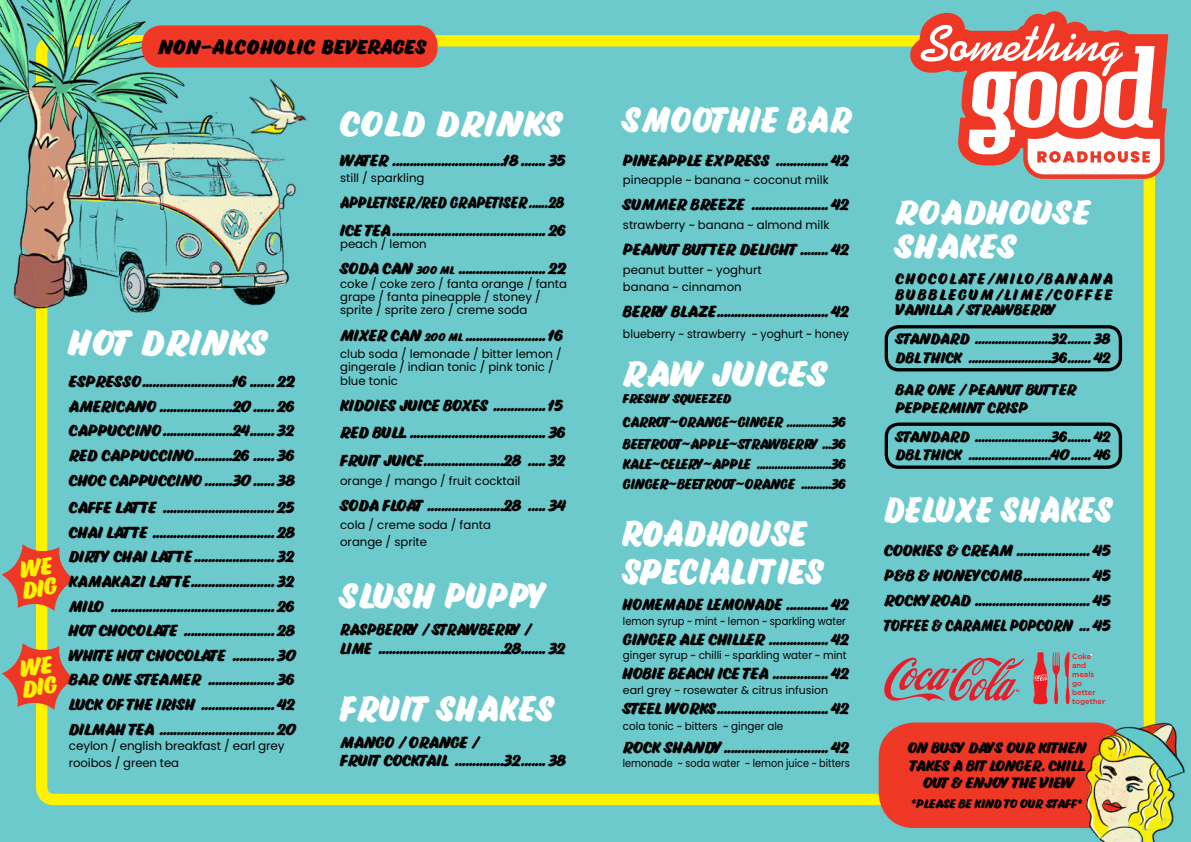
<style>
.page{position:relative;width:1191px;height:842px;background:#6ccacd}
.page>*{position:absolute;margin:0;border:0;box-sizing:border-box;transform-origin:0 0}
.t1{font:33px/38.1px "Eds Market Bold Slant";letter-spacing:.05em;color:#fff;scale:.92 1}
.t2{font:33px "Eds Market Bold Slant";letter-spacing:.05em;color:#fff}
.t3{font:33px "Eds Market Bold Slant";letter-spacing:.05em;color:#fff;scale:.87 1}
.t4{font:33px "Eds Market Bold Slant";letter-spacing:.03em;color:#fff;scale:.92 1}
.t5{font:31.3px/34.2px "Eds Market Bold Slant";letter-spacing:.05em;color:#fff}
.t6{font:21.8px/20.5px "Eds Market Bold Slant";color:#fff200}
.t7{font:18.7px "Eds Market Bold Slant";letter-spacing:.05em;color:#000}
.t8{font:15px/24.6px "Eds Market Bold Slant";color:#000}
.t9{font:15px/27.6px "Eds Market Bold Slant";color:#000;scale:.89 1}
.t10{font:15px/18.6px "Eds Market Bold Slant";color:#000;scale:.94 1}
.t11{font:15px "Eds Market Bold Slant";letter-spacing:-.04em;color:#000}
.t12{font:15px "Eds Market Bold Slant";color:#000;scale:.96 1}
.t13{font:14.2px/15.7px "Eds Market Bold Slant";color:#000}
.t14{font:13.5px/21.6px "Eds Market Bold Slant";color:#000;scale:.95 1}
.t15{font:12px "Poppins";letter-spacing:-.01em;color:#000}
.t16{font:12px "Eds Market Bold Slant";color:#000}
.t17{font:11.7px/13px "Poppins";color:#000}
.t18{font:11.7px "Poppins";color:#000;scale:.94 1}
.t19{font:11.5px "Eds Market Bold Slant";letter-spacing:-.005em;color:#000}
.t20{font:11px "Poppins";color:#000;scale:.94 1}
.t21{font:11px "Poppins";color:#000;scale:.88 1}
.t22{font:11px "Poppins";color:#000;scale:.9 1}
.t23{font:11px "Poppins";color:#000}
.t24{font:500 7.5px/9px "Gotham";color:#ed1d24}
.s1{font-size:10.5px}
</style>
<div class="page">
<div style="left:36px;top:35px;width:1119px;height:770px;border:11px solid #fff200;border-radius:12px"></div>
<div style="left:884px;top:325px;width:238px;height:46px;border:3px solid #000;border-radius:12px"></div>
<svg style="left:2px;top:467px;width:74px;height:320px;background:#99ac91"></svg>
<div style="left:884px;top:422px;width:238px;height:47px;border:3px solid #000;border-radius:12px"></div>
<svg style="left:907px;top:8px;width:261px;height:171px;background:#89aba6"></svg>
<svg style="left:920px;top:23px;width:240px;height:156px"></svg>
<img style="left:305px;top:68px;width:16px;height:88px">
<img style="left:207px;top:68px;width:98px;height:252px">
<img style="left:0;top:0;width:207px;height:368px">
<div style="left:149px;top:33px;width:281px;height:27px;background:#ee3825;border-radius:12px"></div>
<div style="left:142px;top:25px;width:295px;height:43px;border:15px solid #ef3825;border-radius:12px"></div>
<div style="left:890px;top:734px;width:228px;height:83px;background:#ee3825;border-radius:24px"></div>
<div style="left:878px;top:722px;width:251px;height:106px;border:23px solid #ef3825;border-radius:24px"></div>
<img style="left:1059px;top:694px;width:132px;height:148px">
<svg style="left:1033px;top:652px;width:36px;height:52px;background:#aa7a7e"></svg>
<svg style="left:884px;top:658px;width:140px;height:50px;background:#91959a"></svg>
<p class="t7" style="left:159px;top:37px;width:268px">NON-ALCOHOLIC BEVERAGES</p>
<h3 class="t6" style="left:17px;top:561px;width:37px;rotate:-10deg">WE<br>DIG</h3>
<h3 class="t6" style="left:17px;top:660px;width:37px;rotate:-10deg">WE<br>DIG</h3>
<h1 class="t2" style="left:69px;top:324px;width:202px">HOT DRINKS</h1>
<p class="t8" style="left:69px;top:370px;width:228px;text-align:justify">ESPRESSO..........................16 ....... 22<br>AMERICANO .....................20...... 26<br>CAPPUCCINO....................24....... 32<br>RED CAPPUCCINO...........26 ...... 36<br>CHOC CAPPUCCINO ........30...... 38</p>
<p class="t8" style="left:69px;top:496px;width:229px">CAFFE LATTE ................................ 25<br>CHAI LATTE ................................... 28<br>DIRTY CHAI LATTE ....................... 32<br>KAMAKAZI LATTE........................ 32<br>MILO ............................................... 26<br>HOT CHOCOLATE .......................... 28<br>WHITE HOT CHOCOLATE ............ 30<br>BAR ONE STEAMER ................... 36<br>LUCK OF THE IRISH ..................... 42<br>DILMAH TEA ................................. 20</p>
<p class="t15" style="left:69px;top:739px;width:217px">ceylon / english breakfast / earl grey</p>
<p class="t17" style="left:69px;top:757px;width:112px">rooibos / green tea</p>
<h1 class="t2" style="left:340px;top:105px;width:226px">COLD DRINKS</h1>
<p class="t8" style="left:340px;top:149px;width:227px">WATER ................................18 ....... 35</p>
<p class="t17" style="left:340px;top:171px;width:86px">still / sparkling</p>
<p class="t9" style="left:340px;top:189px;width:255px">APPLETISER/RED GRAPETISER ......28<br>ICE TEA............................................ 26</p>
<p class="t17" style="left:340px;top:238px;width:88px">peach / lemon</p>
<p class="t8" style="left:340px;top:257px;width:228px">SODA CAN <span class="s1">300 ML</span> ......................... 22</p>
<p class="t17" style="left:340px;top:278px;width:228px">coke / coke zero / fanta orange / fanta grape / fanta pineapple / stoney / sprite / sprite zero / creme soda</p>
<p class="t8" style="left:340px;top:323px;width:224px">MIXER CAN <span class="s1">200 ML</span> ....................... 16</p>
<p class="t17" style="left:340px;top:347px;width:223px;line-height:13.5px">club soda / lemonade / bitter lemon / gingerale / indian tonic / pink tonic / blue tonic</p>
<p class="t8" style="left:340px;top:392px;width:228px;line-height:27.6px">KIDDIES JUICE BOXES ............... 15<br>RED BULL ....................................... 36<br>FRUIT JUICE.......................28 ..... 32</p>
<p class="t17" style="left:340px;top:474px;width:182px">orange / mango / fruit cocktail</p>
<p class="t11" style="left:340px;top:497px;width:227px">SODA FLOAT ......................28 ..... 34</p>
<p class="t17" style="left:340px;top:517px;width:152px;line-height:17.1px">cola / creme soda / fanta orange / sprite</p>
<h1 class="t4" style="left:340px;top:577px;width:226px">SLUSH PUPPY</h1>
<p class="t10" style="left:340px;top:621px;width:242px">RASPBERRY / STRAWBERRY /<br>LIME ....................................28....... 32</p>
<h1 class="t1" style="left:340px;top:691px;width:236px">FRUIT SHAKES</h1>
<p class="t8" style="left:340px;top:733px;width:227px;line-height:18.6px">MANGO / ORANGE /<br>FRUIT COCKTAIL ..............32....... 38</p>
<h1 class="t1" style="left:623px;top:102px;width:247px">SMOOTHIE BAR</h1>
<p class="t8" style="left:623px;top:148px;width:228px">PINEAPPLE EXPRESS ............... 42</p>
<p class="t17" style="left:623px;top:174px;width:207px">pineapple ~ banana ~ coconut milk</p>
<p class="t8" style="left:623px;top:193px;width:228px">SUMMER BREEZE ...................... 42</p>
<p class="t17" style="left:623px;top:218px;width:208px">strawberry ~ banana ~ almond milk</p>
<p class="t8" style="left:623px;top:237px;width:228px">PEANUT BUTTER DELIGHT ........ 42</p>
<p class="t17" style="left:623px;top:261px;width:140px;line-height:17.1px">peanut butter ~ yoghurt banana ~ cinnamon</p>
<p class="t8" style="left:623px;top:299px;width:228px">BERRY BLAZE................................ 42</p>
<p class="t18" style="left:623px;top:327px;width:242px">blueberry ~ strawberry ~ yoghurt ~ honey</p>
<h1 class="t2" style="left:623px;top:356px;width:208px">RAW JUICES</h1>
<p class="t16" style="left:623px;top:392px;width:110px">FRESHLY SQUEEZED</p>
<p class="t14" style="left:623px;top:412px;width:236px">CARROT~ORANGE~GINGER ...............36<br>BEETROOT~APPLE~STRAWBERRY ...36</p>
<p class="t14" style="left:623px;top:454px;width:236px;line-height:20.1px">KALE~CELERY~APPLE .........................36<br>GINGER~BEETROOT~ORANGE ..........36</p>
<h1 class="t1" style="left:623px;top:516px;width:219px">ROADHOUSE<br>SPECIALITIES</h1>
<p class="t12" style="left:623px;top:596px;width:238px">HOMEMADE LEMONADE ............ 42</p>
<p class="t22" style="left:623px;top:614px;width:249px">lemon syrup ~ mint ~ lemon ~ sparkling water</p>
<p class="t8" style="left:623px;top:627px;width:228px">GINGER ALE CHILLER ................. 42</p>
<p class="t20" style="left:623px;top:649px;width:239px">ginger syrup ~ chilli ~ sparkling water ~ mint</p>
<p class="t8" style="left:623px;top:662px;width:228px">HOBIE BEACH ICE TEA ................ 42</p>
<p class="t23" style="left:623px;top:684px;width:207px">earl grey ~ rosewater &amp; citrus infusion</p>
<p class="t8" style="left:623px;top:696px;width:228px">STEEL WORKS................................ 42</p>
<p class="t20" style="left:623px;top:719px;width:172px">cola tonic ~ bitters ~ ginger ale</p>
<p class="t8" style="left:623px;top:735px;width:228px">ROCK SHANDY.............................. 42</p>
<p class="t21" style="left:623px;top:757px;width:259px">lemonade ~ soda water ~ lemon juice ~ bitters</p>
<h2 class="t5" style="left:895px;top:196px;width:196px">ROADHOUSE<br>SHAKES</h2>
<p class="t13" style="left:895px;top:271px;width:218px;text-align:justify">CHOCOLATE/MILO/BANANA BUBBLEGUM/LIME/COFFEE VANILLA / STRAWBERRY</p>
<p class="t13" style="left:895px;top:330px;width:217px;line-height:18.3px">STANDARD .......................32....... 38<br>DBL THICK .........................36....... 42</p>
<p class="t13" style="left:895px;top:381px;width:181px;line-height:17.7px">BAR ONE / PEANUT BUTTER<br>PEPPERMINT CRISP</p>
<p class="t13" style="left:895px;top:428px;width:217px;line-height:18.3px">STANDARD .......................36....... 42<br>DBL THICK .........................40...... 46</p>
<h1 class="t3" style="left:884px;top:492px;width:265px">DELUXE SHAKES</h1>
<p class="t8" style="left:884px;top:539px;width:228px;line-height:24.9px;text-align:justify">COOKIES &amp; CREAM ..................... 45<br>P&amp;B &amp; HONEYCOMB................... 45<br>ROCKYROAD ................................. 45<br>TOFFEE &amp; CARAMEL POPCORN ... 45</p>
<p class="t24" style="left:1072px;top:651px;width:34px">Coke and meals go better together</p>
<p class="t13" style="left:907px;top:740px;width:179px;line-height:17.3px;text-align:center">ON BUSY DAYS OUR KITHEN<br>TAKES A BIT LONGER. CHILL<br>OUT &amp; ENJOY THE VIEW</p>
<p class="t19" style="left:911px;top:797px;width:172px">*PLEASE BE KIND TO OUR STAFF*</p>
</div>
